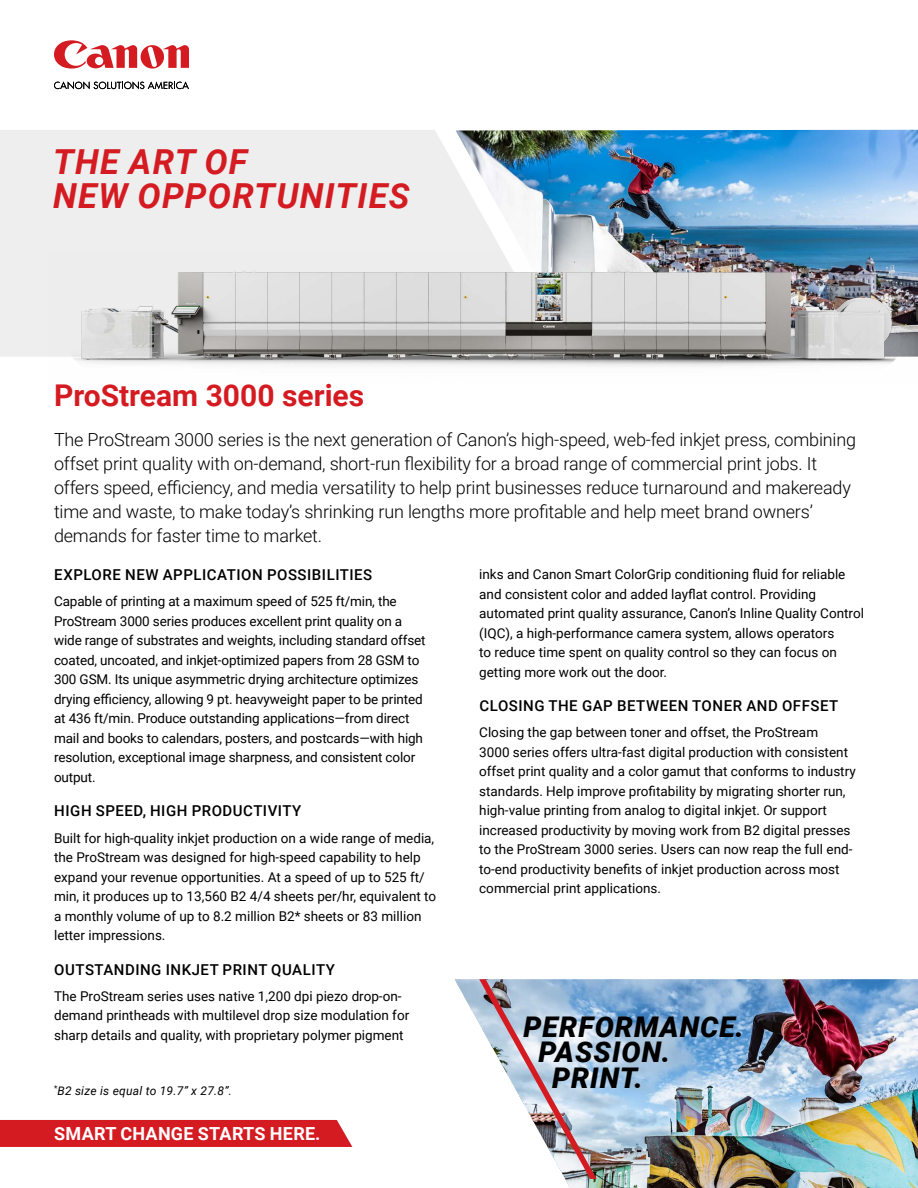
<style>
.page{position:relative;width:918px;height:1188px;background:#fff}
.page>*{position:absolute;margin:0;border:0;box-sizing:border-box;transform-origin:0 0}
.t1{font:italic 700 34.5px/33.8px "Roboto";letter-spacing:.035em;color:#d41b21}
.t2{font:700 30px "Roboto";color:#d41b21}
.t3{font:italic 900 28.5px "Roboto";letter-spacing:.035em;color:#000}
.t4{font:300 18px/24px "Roboto";letter-spacing:-.01em;color:#000}
.t5{font:700 18px "Roboto";letter-spacing:.015em;color:#fff}
.t6{font:500 15px "Roboto";letter-spacing:.035em;color:#000}
.t7{font:13.5px/19.5px "Roboto";color:#000}
.t8{font:italic 12px "Roboto";letter-spacing:.02em;color:#000}
</style>
<div class="page">
<img style="left:455px;top:979px;width:463px;height:209px">
<svg style="left:479px;top:979px;width:118px;height:200px"></svg>
<img style="left:560px;top:130px;width:358px;height:121px">
<svg style="left:0;top:130px;width:560px;height:227px;fill:#eeeeef"></svg>
<svg style="left:54px;top:81px;width:135px;height:8px"></svg>
<svg style="left:54px;top:40px;width:135px;height:29px"></svg>
<img style="left:49px;top:251px;width:869px;height:116px">
<div style="left:0;top:1120px;width:352px;height:27px;background:#d41b21"></div>
<h1 class="t1" style="left:53px;top:143px;width:358px">THE ART OF<br>NEW OPPORTUNITIES</h1>
<h2 class="t2" style="left:54px;top:374px;width:312px">ProStream 3000 series</h2>
<p class="t4" style="left:54px;top:427px;width:804px">The ProStream 3000 series is the next generation of Canon’s high-speed, web-fed inkjet press, combining offset print quality with on-demand, short-run flexibility for a broad range of commercial print jobs. It offers speed, efficiency, and media versatility to help print businesses reduce turnaround and makeready time and waste, to make today’s shrinking run lengths more profitable and help meet brand owners’ demands for faster time to market.</p>
<p class="t6" style="left:54px;top:564px;width:320px">EXPLORE NEW APPLICATION POSSIBILITIES</p>
<p class="t7" style="left:54px;top:591px;width:373px">Capable of printing at a maximum speed of 525 ft/min, the ProStream 3000 series produces excellent print quality on a wide range of substrates and weights, including standard offset coated, uncoated, and inkjet-optimized papers from 28 GSM to 300 GSM. Its unique asymmetric drying architecture optimizes drying efficiency, allowing 9 pt. heavyweight paper to be printed at 436 ft/min. Produce outstanding applications—from direct mail and books to calendars, posters, and postcards—with high resolution, exceptional image sharpness, and consistent color output.</p>
<p class="t6" style="left:54px;top:801px;width:249px">HIGH SPEED, HIGH PRODUCTIVITY</p>
<p class="t7" style="left:54px;top:828px;width:384px">Built for high-quality inkjet production on a wide range of media, the ProStream was designed for high-speed capability to help expand your revenue opportunities. At a speed of up to 525 ft/ min, it produces up to 13,560 B2 4/4 sheets per/hr, equivalent to a monthly volume of up to 8.2 million B2* sheets or 83 million letter impressions.</p>
<p class="t6" style="left:54px;top:959px;width:282px">OUTSTANDING INKJET PRINT QUALITY</p>
<p class="t7" style="left:54px;top:986px;width:357px">The ProStream series uses native 1,200 dpi piezo drop-on&shy;demand printheads with multilevel drop size modulation for sharp details and quality, with proprietary polymer pigment</p>
<p class="t8" style="left:54px;top:1083px;width:179px"><sup>*</sup>B2 size is equal to 19.7” x 27.8”.</p>
<h3 class="t5" style="left:54px;top:1121px;width:268px">SMART CHANGE STARTS HERE.</h3>
<p class="t7" style="left:479px;top:564px;width:386px">inks and Canon Smart ColorGrip conditioning fluid for reliable and consistent color and added layflat control. Providing automated print quality assurance, Canon’s Inline Quality Control (IQC), a high-performance camera system, allows operators<br>to reduce time spent on quality control so they can focus on getting more work out the door.</p>
<p class="t6" style="left:480px;top:695px;width:360px">CLOSING THE GAP BETWEEN TONER AND OFFSET</p>
<p class="t7" style="left:479px;top:722px;width:378px">Closing the gap between toner and offset, the ProStream<br>3000 series offers ultra-fast digital production with consistent offset print quality and a color gamut that conforms to industry standards. Help improve profitability by migrating shorter run, high-value printing from analog to digital inkjet. Or support increased productivity by moving work from B2 digital presses to the ProStream 3000 series. Users can now reap the full end&shy;to-end productivity benefits of inkjet production across most commercial print applications.</p>
<h3 class="t3" style="left:524px;top:1007px;width:222px">PERFORMANCE.</h3>
<h3 class="t3" style="left:539px;top:1032px;width:133px">PASSION.</h3>
<h3 class="t3" style="left:552px;top:1058px;width:92px">PRINT.</h3>
</div>
